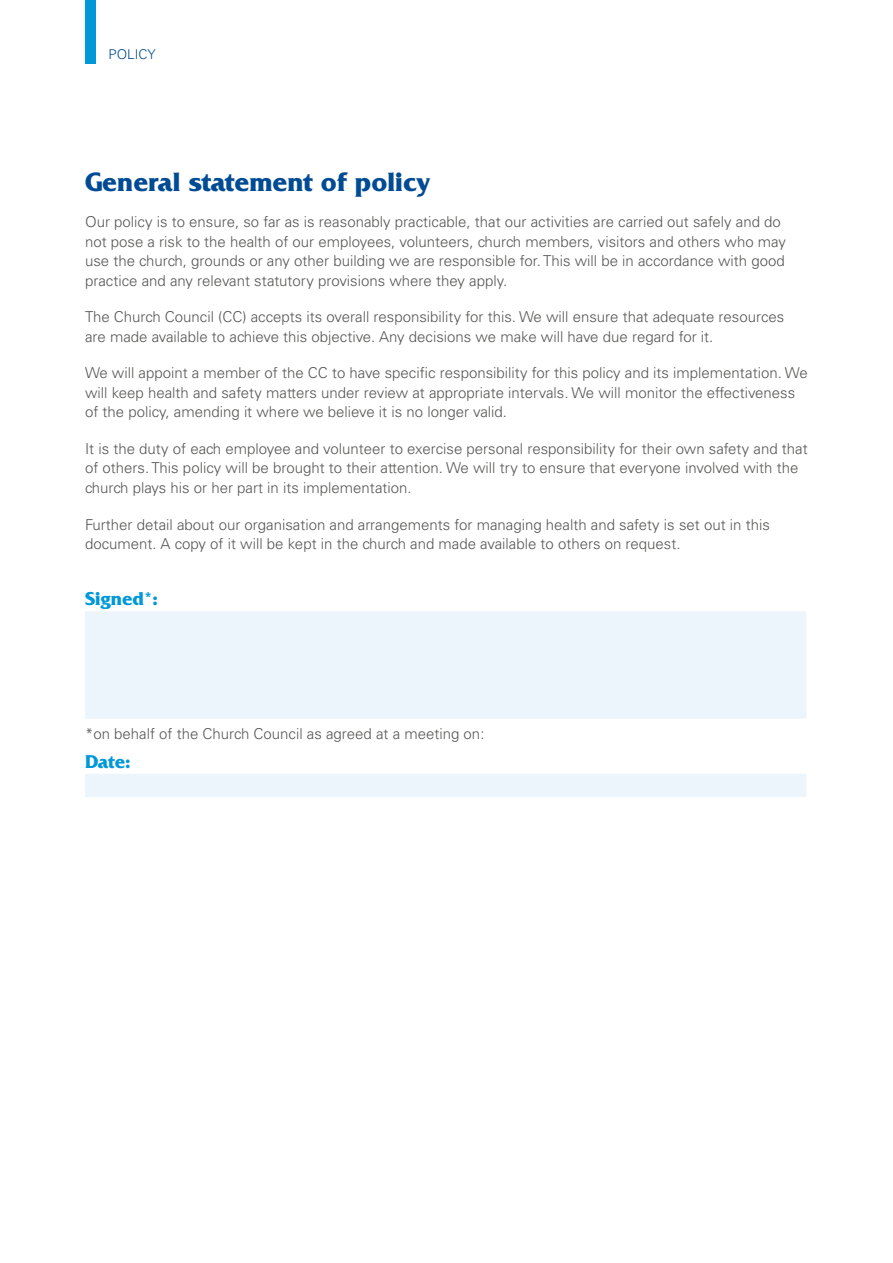
<style>
.page{position:relative;width:893px;height:1263px;background:#fff}
.page>*{position:absolute;margin:0;border:0;box-sizing:border-box;transform-origin:0 0}
.t1{font:700 27.75px "Friz Quadrata";color:#004b93}
.t2{font:700 19.5px "Friz Quadrata";color:#0098d8}
.t3{font:300 15px/19.5px "Univers";color:#575756}
.t4{font:300 13.5px "Univers";color:#004b93}
</style>
<div class="page">
<svg style="left:85px;top:611px;width:721px;height:186px;fill:#edf5fc"></svg>
<div style="left:85px;top:0;width:10px;height:64px;background:#0098d8"></div>
<p class="t4" style="left:108px;top:46px;width:49px">POLICY</p>
<h1 class="t1" style="left:85px;top:166px;width:347px">General statement of policy</h1>
<p class="t3" style="left:85px;top:212px;width:702px">Our policy is to ensure, so far as is reasonably practicable, that our activities are carried out safely and do not pose a risk to the health of our employees, volunteers, church members, visitors and others who may use the church, grounds or any other building we are responsible for. This will be in accordance with good practice and any relevant statutory provisions where they apply.</p>
<p class="t3" style="left:85px;top:307px;width:701px">The Church Council (CC) accepts its overall responsibility for this. We will ensure that adequate resources are made available to achieve this objective. Any decisions we make will have due regard for it.</p>
<p class="t3" style="left:85px;top:363px;width:724px">We will appoint a member of the CC to have specific responsibility for this policy and its implementation. We will keep health and safety matters under review at appropriate intervals. We will monitor the effectiveness of the policy, amending it where we believe it is no longer valid.</p>
<p class="t3" style="left:85px;top:439px;width:724px">It is the duty of each employee and volunteer to exercise personal responsibility for their own safety and that of others. This policy will be brought to their attention. We will try to ensure that everyone involved with the church plays his or her part in its implementation.</p>
<p class="t3" style="left:85px;top:514px;width:686px">Further detail about our organisation and arrangements for managing health and safety is set out in this document. A copy of it will be kept in the church and made available to others on request.</p>
<h2 class="t2" style="left:85px;top:588px;width:74px">Signed*:</h2>
<p class="t3" style="left:85px;top:724px;width:401px">*on behalf of the Church Council as agreed at a meeting on:</p>
<h2 class="t2" style="left:85px;top:751px;width:47px">Date:</h2>
</div>
